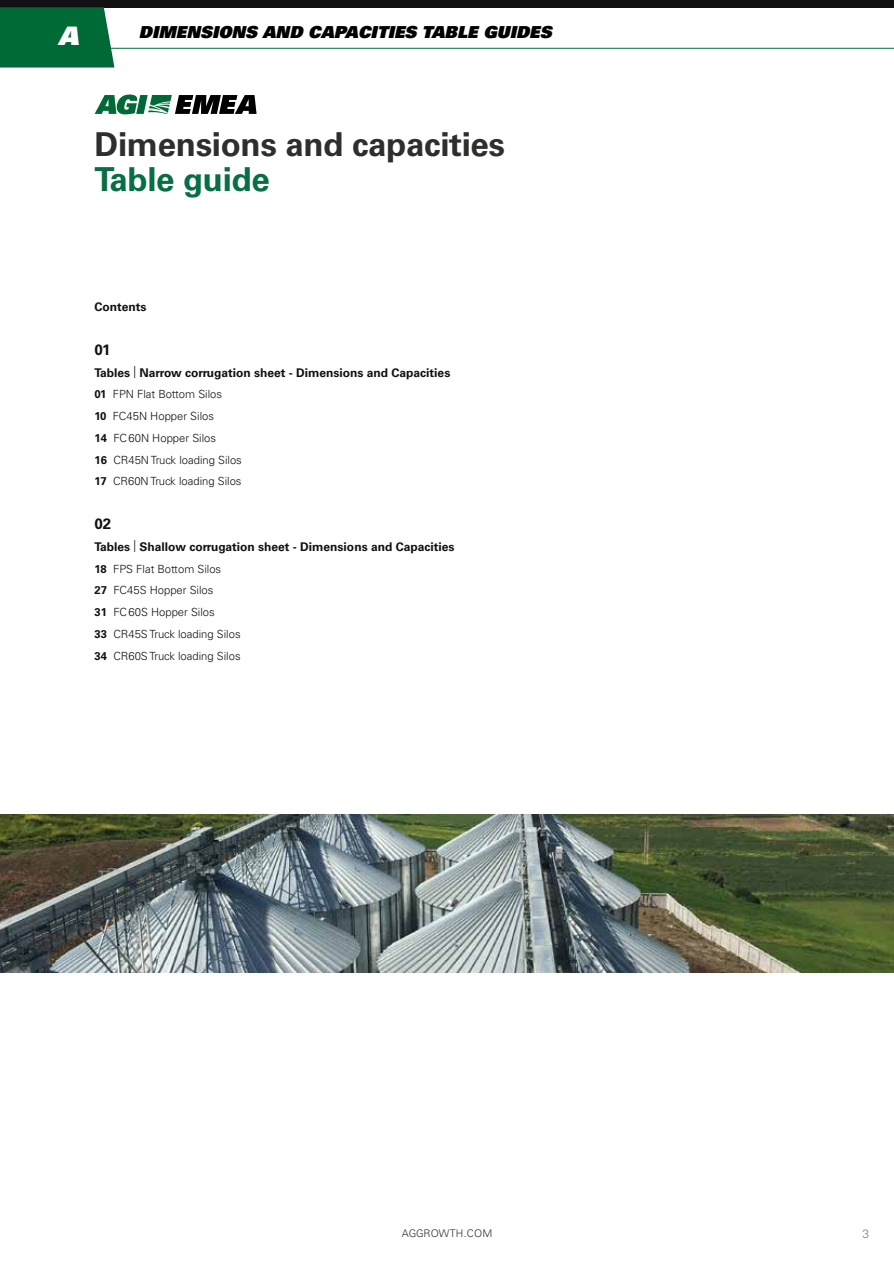
<style>
.page{position:relative;width:894px;height:1263px;background:#fff}
.page>*{position:absolute;margin:0;border:0;box-sizing:border-box;transform-origin:0 0}
.t1{font:700 33px "Univers LT Std";letter-spacing:-.01em;color:#2e2e2d}
.t2{font:700 33px "Univers LT Std";letter-spacing:-.01em;color:#066f44}
.t3{font:25.5px "Univers LT Std X Black Obl";color:#fff}
.t4{font:16.5px "Univers LT Std X Black Obl";color:#000}
.t5{font:700 15px "Univers LT Std";color:#121111}
.t6{font:700 12px "Univers LT Std";color:#121111}
.t7{font:300 12px "Univers LT Std";color:#7c7d7d}
.t8{font:300 11.25px/21.8px "Univers LT Std";color:#121111}
.t9{font:300 10.5px "Univers LT Std";letter-spacing:.005em;color:#2e2e2d}
.s1{font-weight:300}
.s2{font-weight:700}
</style>
<div class="page">
<div style="left:0;top:0;width:893px;height:8px;background:#121111"></div>
<hr style="left:0;top:48px;width:893px;height:1px;background:#006a36">
<div style="left:0;top:7px;width:114px;height:60px;background:#006a36"></div>
<img style="left:0;top:814px;width:893px;height:158px">
<svg style="left:95px;top:94px;width:161px;height:20px"></svg>
<h2 class="t3" style="left:58px;top:19px;width:22px">A</h2>
<h3 class="t4" style="left:139px;top:21px;width:414px">DIMENSIONS AND CAPACITIES TABLE GUIDES</h3>
<h1 class="t1" style="left:95px;top:125px;width:412px">Dimensions and capacities</h1>
<h1 class="t2" style="left:95px;top:160px;width:177px">Table guide</h1>
<p class="t6" style="left:95px;top:300px;width:53px">Contents</p>
<h3 class="t5" style="left:95px;top:341px;width:17px">01</h3>
<p class="t6" style="left:95px;top:365px;width:357px">Tables <span class="s1">|</span> Narrow corrugation sheet - Dimensions and Capacities</p>
<p class="t8" style="left:95px;top:383px;width:149px"><span class="s2">01</span> FPN Flat Bottom Silos<br><span class="s2">10</span> FC45N Hopper Silos<br><span class="s2">14</span> FC60N Hopper Silos<br><span class="s2">16</span> CR45N Truck loading Silos<br><span class="s2">17</span> CR60N Truck loading Silos</p>
<h3 class="t5" style="left:95px;top:515px;width:18px">02</h3>
<p class="t6" style="left:95px;top:539px;width:361px">Tables <span class="s1">|</span> Shallow corrugation sheet - Dimensions and Capacities</p>
<p class="t8" style="left:95px;top:557px;width:147px"><span class="s2">18</span> FPS Flat Bottom Silos<br><span class="s2">27</span> FC45S Hopper Silos<br><span class="s2">31</span> FC60S Hopper Silos<br><span class="s2">33</span> CR45S Truck loading Silos<br><span class="s2">34</span> CR60S Truck loading Silos</p>
<p class="t9" style="left:401px;top:1227px;width:92px">AGGROWTH.COM</p>
<p class="t7" style="left:862px;top:1226px;width:8px">3</p>
</div>
